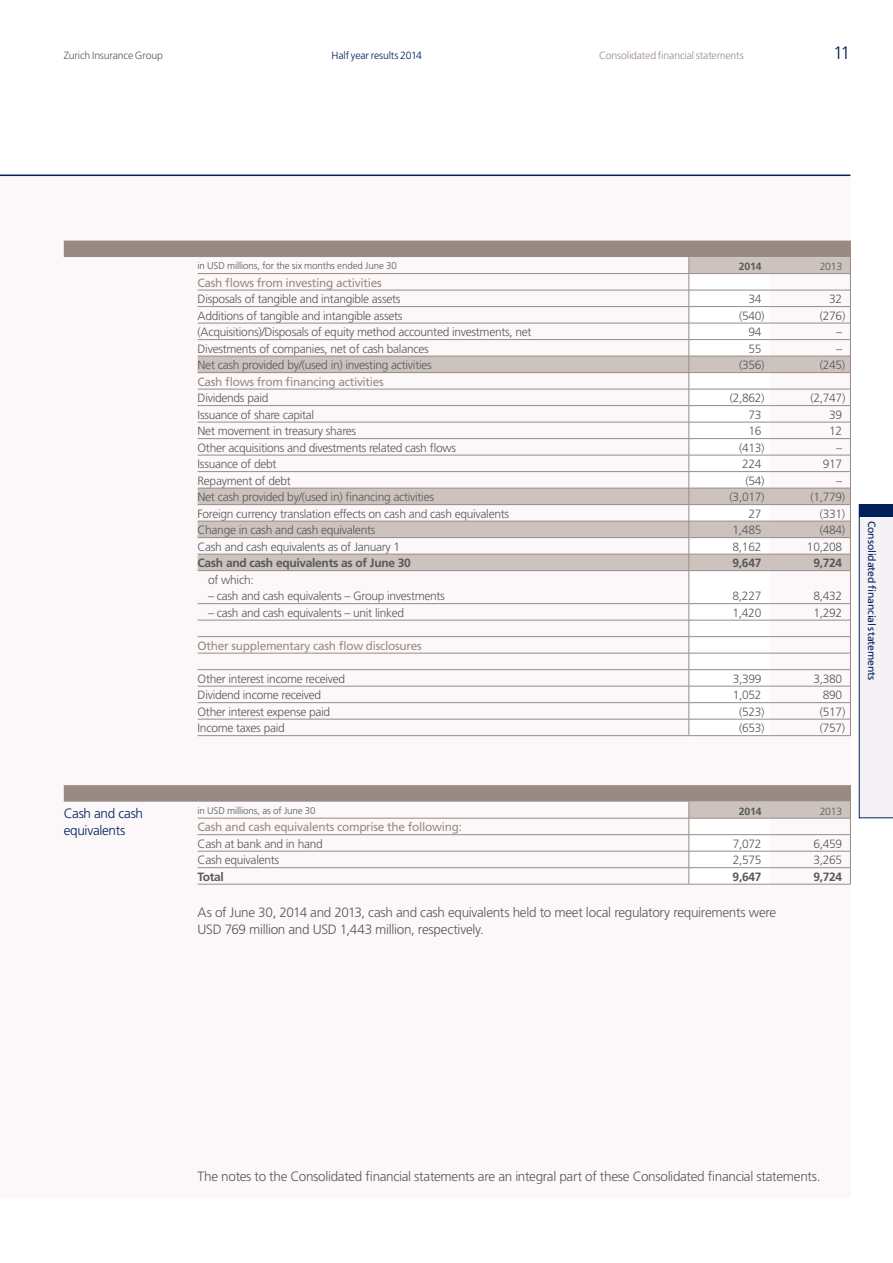
<style>
.page{position:relative;width:893px;height:1263px;background:#fff}
.page>*{position:absolute;margin:0;border:0;box-sizing:border-box;transform-origin:0 0}
.t1{font:300 18px "Frutiger";color:#00205b}
.t2{font:300 13.5px/16.5px "Frutiger";letter-spacing:-.025em;color:#57585a}
.t3{font:300 13.5px/16.5px "Frutiger";letter-spacing:-.025em;color:#00205b}
.t4{font:300 12px "Frutiger";letter-spacing:-.025em;color:#57585a}
.t5{font:12px "Frutiger";letter-spacing:-.025em;color:#998b83}
.t6{font:700 12px "Frutiger";letter-spacing:-.025em;color:#57585a}
.t7{font:300 10.5px "Frutiger";letter-spacing:-.015em;color:#998b83}
.t8{font:10.5px "Frutiger";letter-spacing:-.015em;color:#00205b}
.t9{font:300 10.5px "Frutiger";letter-spacing:-.02em;color:#57585a}
.t10{font:300 10.5px "Frutiger";letter-spacing:-.015em;color:#00205b}
.t11{font:700 10.5px "Frutiger";letter-spacing:-.025em;color:#57585a}
.t12{font:300 9.75px "Frutiger";letter-spacing:-.01em;color:#57585a}
</style>
<div class="page">
<div style="left:0;top:175px;width:850px;height:1023px;background:#fcf8f9"></div>
<hr style="left:0;top:175px;width:850px;height:1px;background:#00205b">
<div style="left:858px;top:504px;width:35px;height:314px;background:#f4f2f6"></div>
<div style="left:859px;top:505px;width:34px;height:12px;background:#00205b"></div>
<svg style="left:64px;top:241px;width:787px;height:495px"></svg>
<hr style="left:198px;top:735px;width:491px;height:1px;background:#998b83">
<hr style="left:689px;top:735px;width:81px;height:1px;background:#998b83">
<hr style="left:770px;top:735px;width:80px;height:1px;background:#998b83">
<svg style="left:64px;top:785px;width:787px;height:99px"></svg>
<hr style="left:198px;top:884px;width:491px;height:1px;background:#998b83">
<hr style="left:689px;top:884px;width:81px;height:1px;background:#998b83">
<hr style="left:770px;top:884px;width:80px;height:1px;background:#998b83">
<p class="t9" style="left:64px;top:49px;width:101px">Zurich Insurance Group</p>
<p class="t10" style="left:331px;top:49px;width:92px">Half year results 2014</p>
<p class="t7" style="left:599px;top:49px;width:146px">Consolidated financial statements</p>
<h1 class="t1" style="left:833px;top:43px;width:19px">11</h1>
<p class="t12" style="left:198px;top:260px;width:201px">in USD millions, for the six months ended June 30</p>
<p class="t11" style="left:739px;top:260px;width:24px">2014</p>
<p class="t9" style="left:820px;top:260px;width:24px">2013</p>
<p class="t5" style="left:198px;top:275px;width:185px">Cash flows from investing activities</p>
<p class="t4" style="left:198px;top:292px;width:204px">Disposals of tangible and intangible assets</p>
<p class="t4" style="left:748px;top:292px;width:15px">34</p>
<p class="t4" style="left:829px;top:292px;width:15px">32</p>
<p class="t4" style="left:198px;top:309px;width:206px">Additions of tangible and intangible assets</p>
<p class="t4" style="left:739px;top:309px;width:27px">(540)</p>
<p class="t4" style="left:820px;top:309px;width:27px">(276)</p>
<p class="t4" style="left:198px;top:325px;width:335px">(Acquisitions)/Disposals of equity method accounted investments, net</p>
<p class="t4" style="left:748px;top:325px;width:15px">94</p>
<p class="t4" style="left:836px;top:325px;width:7px">–</p>
<p class="t4" style="left:198px;top:342px;width:233px">Divestments of companies, net of cash balances</p>
<p class="t4" style="left:748px;top:342px;width:15px">55</p>
<p class="t4" style="left:836px;top:342px;width:7px">–</p>
<p class="t4" style="left:198px;top:358px;width:236px">Net cash provided by/(used in) investing activities</p>
<p class="t4" style="left:739px;top:358px;width:27px">(356)</p>
<p class="t4" style="left:820px;top:358px;width:27px">(245)</p>
<p class="t5" style="left:198px;top:374px;width:188px">Cash flows from financing activities</p>
<p class="t4" style="left:198px;top:391px;width:72px">Dividends paid</p>
<p class="t4" style="left:730px;top:391px;width:36px">(2,862)</p>
<p class="t4" style="left:810px;top:391px;width:36px">(2,747)</p>
<p class="t4" style="left:198px;top:408px;width:118px">Issuance of share capital</p>
<p class="t4" style="left:748px;top:408px;width:15px">73</p>
<p class="t4" style="left:829px;top:408px;width:15px">39</p>
<p class="t4" style="left:198px;top:424px;width:160px">Net movement in treasury shares</p>
<p class="t4" style="left:748px;top:424px;width:15px">16</p>
<p class="t4" style="left:829px;top:424px;width:15px">12</p>
<p class="t4" style="left:198px;top:441px;width:260px">Other acquisitions and divestments related cash flows</p>
<p class="t4" style="left:739px;top:441px;width:27px">(413)</p>
<p class="t4" style="left:836px;top:441px;width:7px">–</p>
<p class="t4" style="left:198px;top:457px;width:80px">Issuance of debt</p>
<p class="t4" style="left:742px;top:457px;width:21px">224</p>
<p class="t4" style="left:823px;top:457px;width:21px">917</p>
<p class="t4" style="left:198px;top:474px;width:95px">Repayment of debt</p>
<p class="t4" style="left:745px;top:474px;width:21px">(54)</p>
<p class="t4" style="left:836px;top:474px;width:7px">–</p>
<p class="t4" style="left:198px;top:490px;width:238px">Net cash provided by/(used in) financing activities</p>
<p class="t4" style="left:730px;top:490px;width:36px">(3,017)</p>
<p class="t4" style="left:810px;top:490px;width:36px">(1,779)</p>
<p class="t4" style="left:198px;top:507px;width:313px">Foreign currency translation effects on cash and cash equivalents</p>
<p class="t4" style="left:748px;top:507px;width:15px">27</p>
<p class="t4" style="left:820px;top:507px;width:27px">(331)</p>
<p class="t4" style="left:198px;top:523px;width:179px">Change in cash and cash equivalents</p>
<p class="t4" style="left:733px;top:523px;width:30px">1,485</p>
<p class="t4" style="left:820px;top:523px;width:27px">(484)</p>
<p class="t4" style="left:198px;top:540px;width:204px">Cash and cash equivalents as of January 1</p>
<p class="t4" style="left:733px;top:540px;width:30px">8,162</p>
<p class="t4" style="left:807px;top:540px;width:37px">10,208</p>
<p class="t6" style="left:198px;top:556px;width:215px">Cash and cash equivalents as of June 30</p>
<p class="t6" style="left:732px;top:556px;width:30px">9,647</p>
<p class="t6" style="left:813px;top:556px;width:30px">9,724</p>
<p class="t4" style="left:208px;top:573px;width:47px">of which:</p>
<p class="t4" style="left:208px;top:589px;width:238px">– cash and cash equivalents – Group investments</p>
<p class="t4" style="left:732px;top:589px;width:30px">8,227</p>
<p class="t4" style="left:813px;top:589px;width:30px">8,432</p>
<p class="t4" style="left:208px;top:606px;width:198px">– cash and cash equivalents – unit linked</p>
<p class="t4" style="left:732px;top:606px;width:30px">1,420</p>
<p class="t4" style="left:813px;top:606px;width:30px">1,292</p>
<p class="t5" style="left:198px;top:638px;width:226px">Other supplementary cash flow disclosures</p>
<p class="t4" style="left:198px;top:672px;width:149px">Other interest income received</p>
<p class="t4" style="left:733px;top:672px;width:30px">3,399</p>
<p class="t4" style="left:813px;top:672px;width:30px">3,380</p>
<p class="t4" style="left:198px;top:688px;width:125px">Dividend income received</p>
<p class="t4" style="left:733px;top:688px;width:30px">1,052</p>
<p class="t4" style="left:823px;top:688px;width:21px">890</p>
<p class="t4" style="left:198px;top:705px;width:134px">Other interest expense paid</p>
<p class="t4" style="left:739px;top:705px;width:27px">(523)</p>
<p class="t4" style="left:820px;top:705px;width:27px">(517)</p>
<p class="t4" style="left:198px;top:721px;width:89px">Income taxes paid</p>
<p class="t4" style="left:739px;top:721px;width:27px">(653)</p>
<p class="t4" style="left:820px;top:721px;width:27px">(757)</p>
<p class="t8" style="left:878px;top:521px;width:161px;rotate:90deg">Consolidated financial statements</p>
<p class="t3" style="left:64px;top:805px;width:81px">Cash and cash equivalents</p>
<p class="t12" style="left:198px;top:805px;width:120px">in USD millions, as of June 30</p>
<p class="t11" style="left:739px;top:805px;width:24px">2014</p>
<p class="t9" style="left:820px;top:805px;width:24px">2013</p>
<p class="t5" style="left:198px;top:820px;width:266px">Cash and cash equivalents comprise the following:</p>
<p class="t4" style="left:198px;top:837px;width:127px">Cash at bank and in hand</p>
<p class="t4" style="left:733px;top:837px;width:30px">7,072</p>
<p class="t4" style="left:813px;top:837px;width:30px">6,459</p>
<p class="t4" style="left:198px;top:853px;width:83px">Cash equivalents</p>
<p class="t4" style="left:733px;top:853px;width:30px">2,575</p>
<p class="t4" style="left:813px;top:853px;width:30px">3,265</p>
<p class="t6" style="left:198px;top:869px;width:28px">Total</p>
<p class="t6" style="left:733px;top:869px;width:30px">9,647</p>
<p class="t6" style="left:813px;top:869px;width:30px">9,724</p>
<p class="t2" style="left:198px;top:904px;width:580px">As of June 30, 2014 and 2013, cash and cash equivalents held to meet local regulatory requirements were<br>USD 769 million and USD 1,443 million, respectively.</p>
<p class="t2" style="left:198px;top:1168px;width:624px">The notes to the Consolidated financial statements are an integral part of these Consolidated financial statements.</p>
</div>
